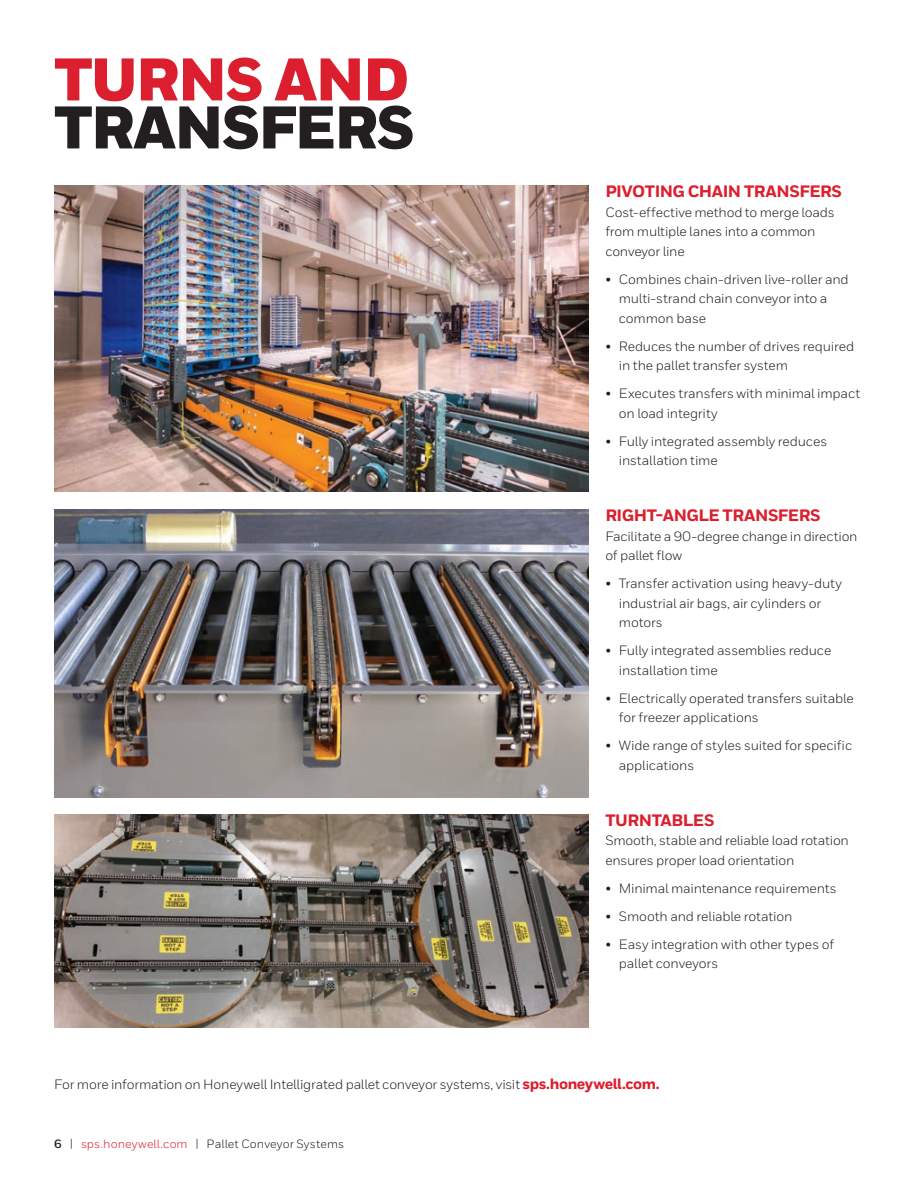
<style>
.page{position:relative;width:918px;height:1188px;background:#fff}
.page>*{position:absolute;margin:0;border:0;box-sizing:border-box;transform-origin:0 0}
._06_Inside__Heading{font:900 60px/48px "Honeywell Sans";letter-spacing:-.03em;color:#231f20}
._09_Inside__Body_Hea{font:800 16.5px "Honeywell Sans";letter-spacing:-.025em;color:#dc1f2e}
._10_Inside__Body_Tex{font:13.5px/19.5px "Honeywell Sans";letter-spacing:-.01em;color:#231f20}
._10_Inside__Body_Tex-2{font:13.5px "Honeywell Sans TT";letter-spacing:-.015em;color:#231f20}
.t1{font:12px "Honeywell Sans";letter-spacing:.005em;color:#231f20}
.s1{color:#dc1f2e}
.s2{font-family:"Honeywell Sans";font-weight:800;font-size:15px;color:#dc1f2e}
.s3{font-weight:700}
</style>
<div class="page">
<img style="left:54px;top:814px;width:534px;height:213px">
<img style="left:54px;top:186px;width:534px;height:306px">
<img style="left:54px;top:510px;width:534px;height:287px">
<p class="_06_Inside__Heading" style="left:54px;top:58px;width:362px"><span class="s1">TURNS AND<br></span>TRANSFERS</p>
<p class="_09_Inside__Body_Hea" style="left:605px;top:182px;width:238px">PIVOTING CHAIN TRANSFERS</p>
<p class="_10_Inside__Body_Tex" style="left:605px;top:202px;width:231px">Cost-effective method to merge loads from multiple lanes into a common conveyor line</p>
<p class="_10_Inside__Body_Tex" style="left:619px;top:269px;width:231px;text-indent:-14px">• Combines chain-driven live-roller and multi-strand chain conveyor into a common base</p>
<p class="_10_Inside__Body_Tex" style="left:619px;top:336px;width:237px;text-indent:-14px">• Reduces the number of drives required in the pallet transfer system</p>
<p class="_10_Inside__Body_Tex" style="left:619px;top:384px;width:243px;text-indent:-14px">• Executes transfers with minimal impact on load integrity</p>
<p class="_10_Inside__Body_Tex" style="left:619px;top:431px;width:210px;text-indent:-14px">• Fully integrated assembly reduces installation time</p>
<p class="_09_Inside__Body_Hea" style="left:605px;top:506px;width:217px">RIGHT-ANGLE TRANSFERS</p>
<p class="_10_Inside__Body_Tex" style="left:605px;top:526px;width:254px">Facilitate a 90-degree change in direction of pallet flow</p>
<p class="_10_Inside__Body_Tex" style="left:619px;top:574px;width:225px;text-indent:-14px">• Transfer activation using heavy-duty industrial air bags, air cylinders or motors</p>
<p class="_10_Inside__Body_Tex" style="left:619px;top:641px;width:214px;text-indent:-14px">• Fully integrated assemblies reduce installation time</p>
<p class="_10_Inside__Body_Tex" style="left:619px;top:688px;width:237px;text-indent:-14px">• Electrically operated transfers suitable for freezer applications</p>
<p class="_10_Inside__Body_Tex" style="left:619px;top:736px;width:235px;text-indent:-14px">• Wide range of styles suited for specific applications</p>
<p class="_09_Inside__Body_Hea" style="left:605px;top:810px;width:111px">TURNTABLES</p>
<p class="_10_Inside__Body_Tex" style="left:605px;top:831px;width:245px">Smooth, stable and reliable load rotation ensures proper load orientation</p>
<p class="_10_Inside__Body_Tex" style="left:605px;top:879px;width:233px">• Minimal maintenance requirements</p>
<p class="_10_Inside__Body_Tex" style="left:605px;top:907px;width:189px">• Smooth and reliable rotation</p>
<p class="_10_Inside__Body_Tex" style="left:619px;top:935px;width:217px;text-indent:-14px">• Easy integration with other types of pallet conveyors</p>
<p class="_10_Inside__Body_Tex-2" style="left:54px;top:1077px;width:607px">For more information on Honeywell Intelligrated pallet conveyor systems, visit <span class="s2">sps.honeywell.com.</span></p>
<p class="t1" style="left:54px;top:1136px;width:292px"><span class="s3">6</span> | <span class="s1">sps.honeywell.com</span> | Pallet Conveyor Systems</p>
</div>
